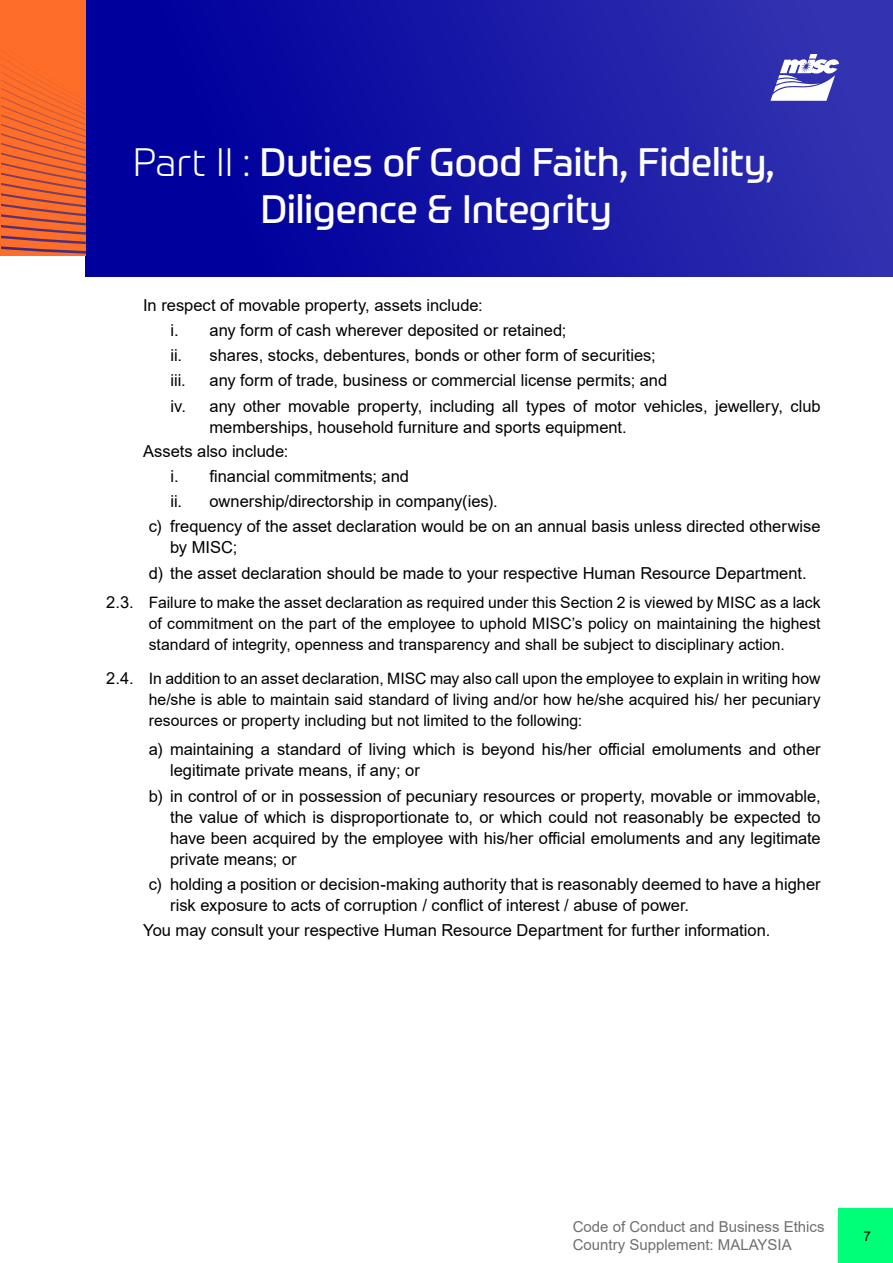
<style>
.page{position:relative;width:893px;height:1263px;background:#fff}
.page>*{position:absolute;margin:0;border:0;box-sizing:border-box;transform-origin:0 0}
.t1{font:39px/46.8px "Prometo";color:#fff}
.t2{font:16.5px/25.2px "Arial";color:#000}
.t3{font:15.75px/21px "Arial";color:#000;text-align:justify}
.t4{font:15px/18px "Arial";color:#706f6f}
.t5{font:13.5px "Arial";color:#000}
.s1{font-weight:300}
.s2{font-size:16.5px}
</style>
<div class="page">
<div style="left:85px;top:0;width:808px;height:276px;background:linear-gradient(to right,#00009a,#3333b1)"></div>
<svg style="left:1px;top:0;width:84px;height:255px;background:#ed672f"></svg>
<div style="left:839px;top:1209px;width:54px;height:54px;background:#00ff78"></div>
<svg style="left:770px;top:54px;width:69px;height:47px"></svg>
<h1 class="t1" style="left:260px;top:138px;width:515px;text-indent:-128px"><span class="s1">Part II :</span> Duties of Good Faith, Fidelity,<br>Diligence &amp; Integrity</h1>
<p class="t2" style="left:171px;top:292px;width:487px;text-indent:-27px">In respect of movable property, assets include:<br>i. any form of cash wherever deposited or retained;<br>ii. shares, stocks, debentures, bonds or other form of securities; iii.</p>
<p class="t2" style="left:171px;top:368px;width:652px;text-indent:39px">any form of trade, business or commercial license permits; and<br>iv. any other movable property, including all types of motor vehicles, jewellery, club</p>
<p class="t2" style="left:143px;top:415px;width:485px;line-height:23.7px;text-indent:66px">memberships, household furniture and sports equipment.<br>Assets also include:</p>
<p class="t2" style="left:171px;top:463px;width:240px">i. financial commitments; and</p>
<p class="t2" style="left:171px;top:488px;width:329px">ii. ownership/directorship in company(ies).</p>
<p class="t2" style="left:149px;top:514px;width:673px">c) frequency of the asset declaration would be on an annual basis unless directed otherwise</p>
<p class="t2" style="left:149px;top:535px;width:659px;text-indent:21px">by MISC;<br>d) the asset declaration should be made to your respective Human Resource Department.</p>
<p class="t3" style="left:149px;top:592px;width:673px;text-indent:-43px"><span class="s2">2.3.</span> Failure to make the asset declaration as required under this Section 2 is viewed by MISC as a lack of commitment on the part of the employee to uphold MISC’s policy on maintaining the highest standard of integrity, openness and transparency and shall be subject to disciplinary action.</p>
<p class="t3" style="left:149px;top:668px;width:673px;text-indent:-43px"><span class="s2">2.4.</span> In addition to an asset declaration, MISC may also call upon the employee to explain in writing how he/she is able to maintain said standard of living and/or how he/she acquired his/ her pecuniary resources or property including but not limited to the following:</p>
<p class="t2" style="left:170px;top:739px;width:652px;line-height:21px;text-indent:-21px">a) maintaining a standard of living which is beyond his/her official emoluments and other legitimate private means, if any; or</p>
<p class="t2" style="left:170px;top:785px;width:652px;line-height:21px;text-align:justify;text-indent:-21px">b) in control of or in possession of pecuniary resources or property, movable or immovable, the value of which is disproportionate to, or which could not reasonably be expected to have been acquired by the employee with his/her official emoluments and any legitimate private means; or</p>
<p class="t2" style="left:170px;top:873px;width:652px;line-height:21px;text-indent:-21px">c) holding a position or decision-making authority that is reasonably deemed to have a higher risk exposure to acts of corruption / conflict of interest / abuse of power.</p>
<p class="t2" style="left:143px;top:918px;width:629px">You may consult your respective Human Resource Department for further information.</p>
<p class="t4" style="left:573px;top:1217px;width:253px">Code of Conduct and Business Ethics<br>Country Supplement: MALAYSIA</p>
<p class="t5" style="left:863px;top:1227px;width:9px">7</p>
</div>
